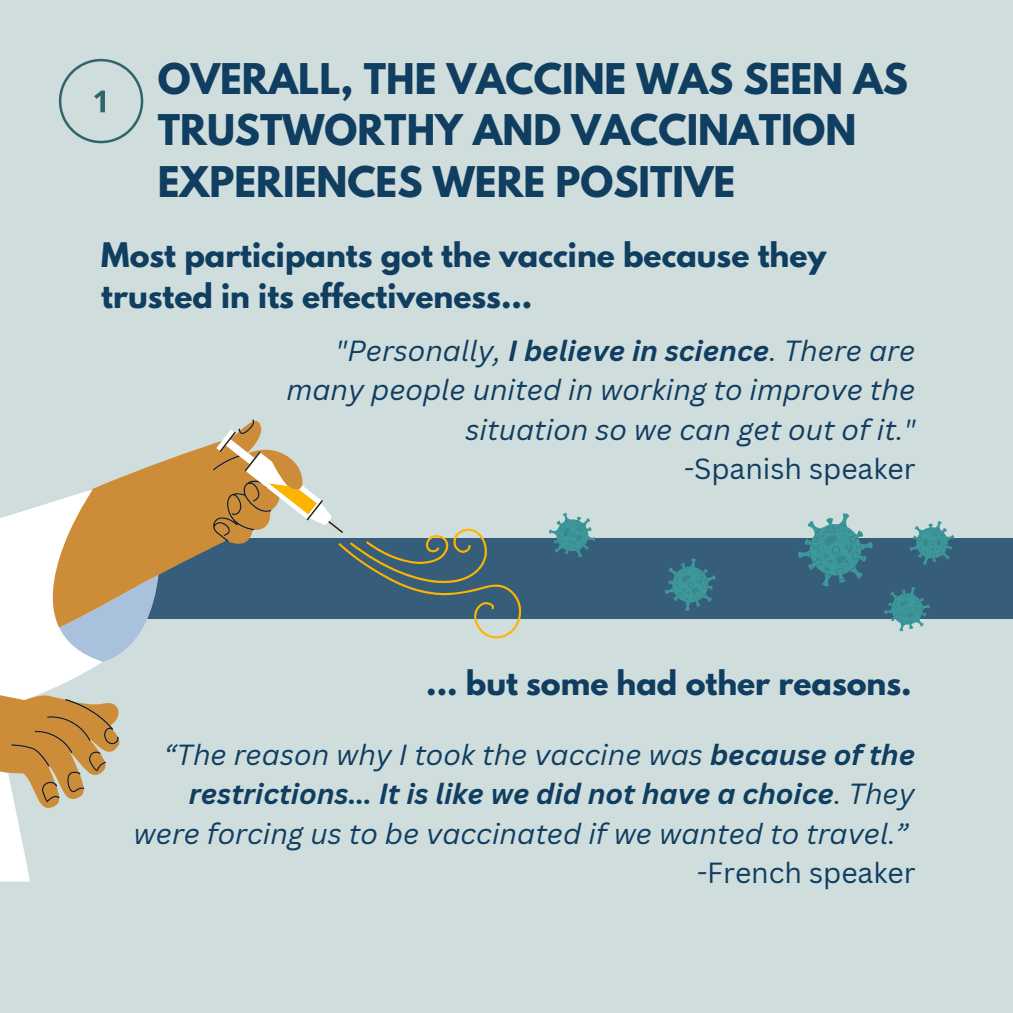
<style>
.page{position:relative;width:1013px;height:1013px;background:#fff}
.page>*{position:absolute;margin:0;border:0;box-sizing:border-box;transform-origin:0 0}
.t1{font:700 37.5px/51.5px "League Spartan";color:#103e60}
.t2{font:700 30px/41.2px "League Spartan";color:#103e60}
.t3{font:italic 28.25px/39.4px "Canva Sans";color:#103e60;text-align:right}
.t4{font:28.25px "Canva Sans";color:#103e60}
.s1{font-weight:700}
.s2{font-style:italic}
</style>
<div class="page">
<div style="left:0;top:0;width:1012px;height:1012px;background:#d0dddd"></div>
<svg style="left:59px;top:59px;width:84px;height:72px"></svg>
<div style="left:0;top:538px;width:1012px;height:81px;background:#365d79"></div>
<svg style="left:0;top:817px;width:30px;height:64px;fill:#fff"></svg>
<svg style="left:0;top:131px;width:324px;height:671px"></svg>
<svg style="left:549px;top:513px;width:46px;height:44px"></svg>
<svg style="left:665px;top:558px;width:51px;height:53px"></svg>
<svg style="left:798px;top:513px;width:157px;height:119px"></svg>
<svg style="left:324px;top:507px;width:198px;height:132px"></svg>
<h2 class="t1" style="left:158px;top:58px;width:751px">OVERALL, THE VACCINE WAS SEEN AS<br>TRUSTWORTHY AND VACCINATION<br>EXPERIENCES WERE POSITIVE</h2>
<p class="t2" style="left:101px;top:238px;width:726px">Most participants got the vaccine because they trusted in its effectiveness...</p>
<p class="t3" style="left:286px;top:330px;width:630px">"Personally, <span class="s1">I believe in science</span>. There are many people united in working to improve the situation so we can get out of it."</p>
<p class="t4" style="left:683px;top:449px;width:234px"><span class="s2">-</span>Spanish speaker</p>
<p class="t2" style="left:426px;top:666px;width:487px">... but some had other reasons.</p>
<p class="t3" style="left:133px;top:734px;width:783px">“The reason why I took the vaccine was <span class="s1">because of the restrictions... It is like we did not have a choice</span>. They were forcing us to be vaccinated if we wanted to travel.”</p>
<p class="t4" style="left:696px;top:853px;width:220px"><span class="s2">-</span>French speaker</p>
</div>
